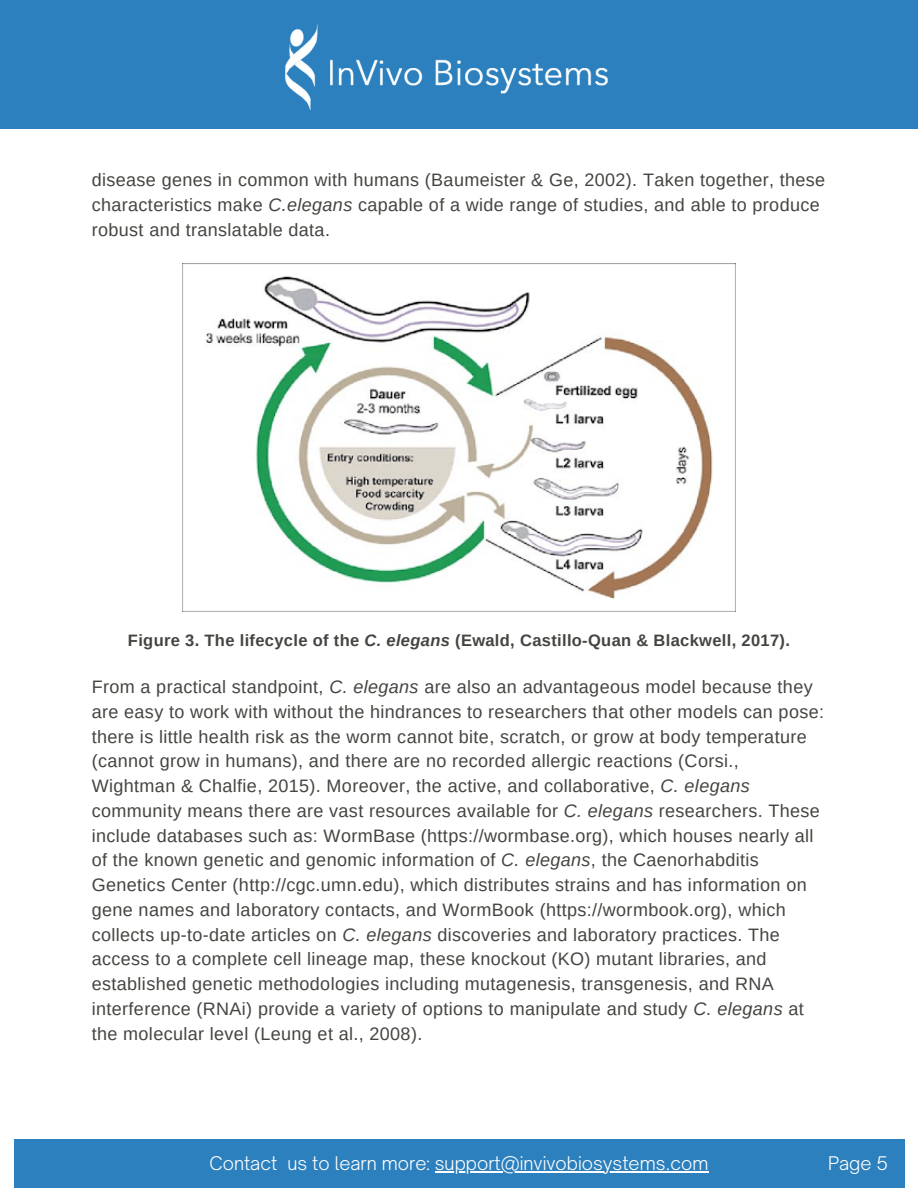
<style>
.page{position:relative;width:918px;height:1188px;background:#fff}
.page>*{position:absolute;margin:0;border:0;box-sizing:border-box;transform-origin:0 0}
.t1{font:18px/24.8px "Arimo";letter-spacing:.02em;color:#444440}
.t2{font:300 18px "Open Sauce One";color:#fff}
.t3{font:700 16.5px "Arimo";letter-spacing:.02em;color:#444440}
.s1{font-style:italic}
</style>
<div class="page">
<div style="left:14px;top:1139px;width:890px;height:49px;background:#2c80bd"></div>
<div style="left:0;top:0;width:918px;height:128px;background:#2c80bd"></div>
<img style="left:286px;top:24px;width:322px;height:85px">
<img style="left:183px;top:263px;width:552px;height:349px">
<hr style="left:435px;top:1171px;width:273px;height:2px;background:#fff">
<p class="t1" style="left:92px;top:168px;width:735px">disease genes in common with humans (Baumeister &amp; Ge, 2002). Taken together, these characteristics make <span class="s1">C.elegans</span> capable of a wide range of studies, and able to produce robust and translatable data.</p>
<p class="t3" style="left:128px;top:629px;width:664px">Figure 3. The lifecycle of the <span class="s1">C. elegans</span> (Ewald, Castillo-Quan &amp; Blackwell, 2017).</p>
<p class="t1" style="left:92px;top:675px;width:734px">From a practical standpoint, <span class="s1">C. elegans</span> are also an advantageous model because they are easy to work with without the hindrances to researchers that other models can pose: there is little health risk as the worm cannot bite, scratch, or grow at body temperature (cannot grow in humans), and there are no recorded allergic reactions (Corsi., Wightman &amp; Chalfie, 2015). Moreover, the active, and collaborative, <span class="s1">C. elegans </span>community means there are vast resources available for <span class="s1">C. elegans</span> researchers. These include databases such as: WormBase (https://wormbase.org), which houses nearly all of the known genetic and genomic information of <span class="s1">C. elegans</span>, the Caenorhabditis Genetics Center (http://cgc.umn.edu), which distributes strains and has information on gene names and laboratory contacts, and WormBook (https://wormbook.org), which collects up-to-date articles on <span class="s1">C. elegans</span> discoveries and laboratory practices. The access to a complete cell lineage map, these knockout (KO) mutant libraries, and established genetic methodologies including mutagenesis, transgenesis, and RNA interference (RNAi) provide a variety of options to manipulate and study <span class="s1">C. elegans</span> at the molecular level (Leung et al., 2008).</p>
<p class="t2" style="left:210px;top:1152px;width:500px">Contact us to learn more: support@invivobiosystems.com</p>
<p class="t2" style="left:828px;top:1152px;width:62px">Page 5</p>
</div>
